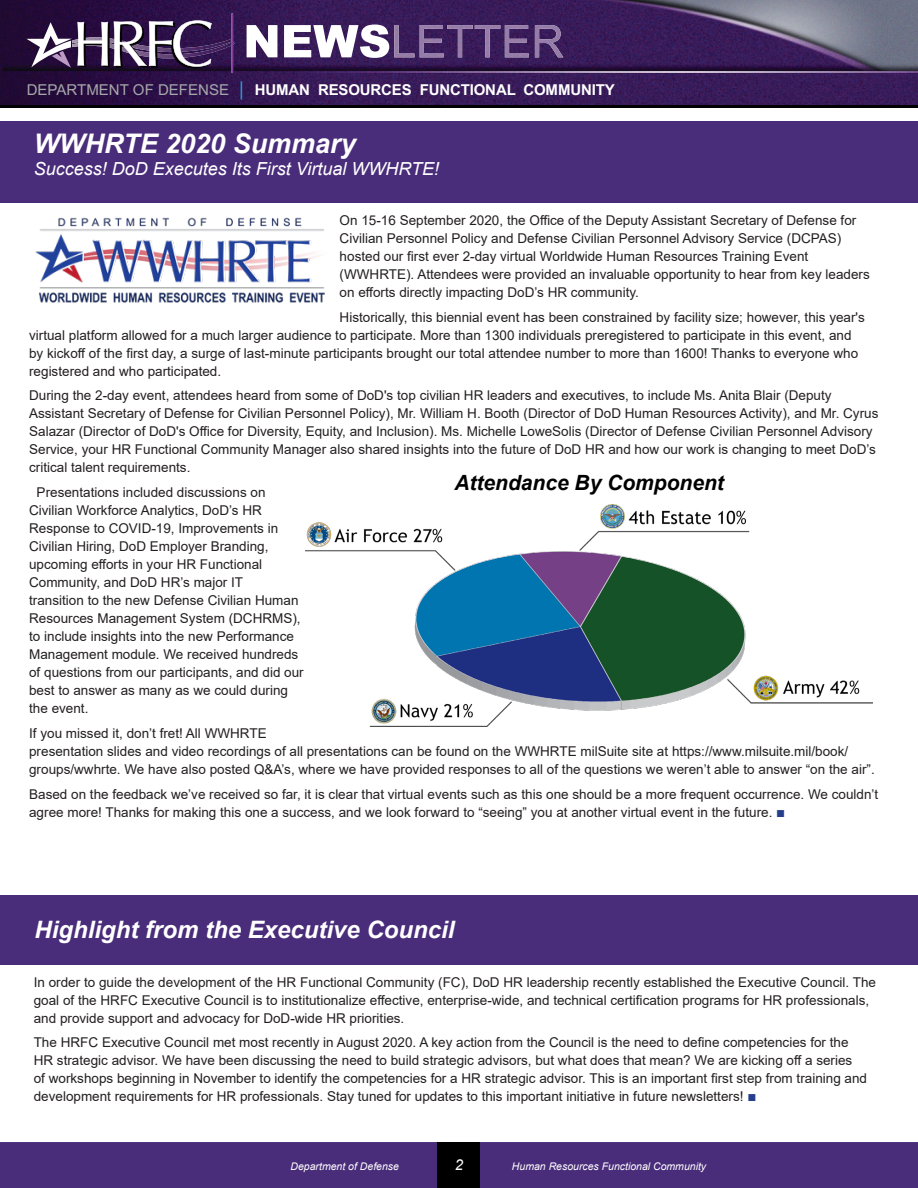
<style>
.page{position:relative;width:918px;height:1188px;background:#fff}
.page>*{position:absolute;margin:0;border:0;box-sizing:border-box;transform-origin:0 0}
.t1{font:italic 700 27px "Arial";color:#fff}
.t2{font:italic 700 24px "Arial";color:#fff}
.t3{font:italic 700 21px "Arial";color:#000}
.t4{font:italic 18px "Arial";color:#fff}
.t5{font:700 15px "Arial";letter-spacing:-.01em;color:#fff}
.t6{font:italic 15px "Arial";color:#fff}
.Body{font:13.5px/18px "Arial";color:#231f20}
.t7{font:italic 10.5px "Arial";color:#fff}
.s1{font-weight:400;color:#a5a8ab}
.s2{font-weight:400;font-style:italic;color:#24a8e0}
.s3{font-family:"Century Gothic";font-size:15px;color:#253f8e}
</style>
<div class="page">
<img style="left:0;top:0;width:918px;height:105px">
<hr style="left:232px;top:13px;width:1px;height:60px;background:#7f3f97">
<svg style="left:247px;top:25px;width:30px;height:32px"></svg>
<svg style="left:284px;top:25px;width:105px;height:33px"></svg>
<img style="left:394px;top:25px;width:20px;height:32px">
<img style="left:420px;top:25px;width:24px;height:32px">
<img style="left:447px;top:25px;width:26px;height:32px">
<img style="left:475px;top:25px;width:25px;height:32px">
<img style="left:505px;top:25px;width:24px;height:32px">
<img style="left:535px;top:25px;width:28px;height:32px">
<img style="left:72px;top:42px;width:163px;height:16px">
<img style="left:72px;top:37px;width:160px;height:15px">
<svg style="left:26px;top:22px;width:46px;height:46px"></svg>
<svg style="left:78px;top:20px;width:134px;height:48px"></svg>
<hr style="left:0;top:105px;width:918px;height:3px;background:#000">
<div style="left:0;top:1142px;width:918px;height:46px;background:#492c7a"></div>
<div style="left:438px;top:1143px;width:42px;height:45px;background:#000"></div>
<div style="left:0;top:122px;width:918px;height:81px;background:#492c7a"></div>
<div style="left:1px;top:895px;width:917px;height:70px;background:#492c7a"></div>
<img style="left:35px;top:217px;width:290px;height:86px">
<img style="left:306px;top:504px;width:567px;height:223px">
<p class="t5" style="left:27px;top:80px;width:589px"><span class="s1">DEPARTMENT OF DEFENSE</span> <span class="s2">│</span> HUMAN RESOURCES FUNCTIONAL COMMUNITY</p>
<p class="t1" style="left:34px;top:126px;width:324px">WWHRTE 2020 Summary</p>
<p class="t4" style="left:34px;top:157px;width:407px">Success! DoD Executes Its First Virtual WWHRTE!</p>
<p class="Body" style="left:340px;top:211px;width:532px">On 15-16 September 2020, the Office of the Deputy Assistant Secretary of Defense for Civilian Personnel Policy and Defense Civilian Personnel Advisory Service (DCPAS) hosted our first ever 2-day virtual Worldwide Human Resources Training Event (WWHRTE). Attendees were provided an invaluable opportunity to hear from key leaders on efforts directly impacting DoD’s HR community.</p>
<p class="Body" style="left:29px;top:308px;width:837px;text-indent:311px">Historically, this biennial event has been constrained by facility size; however, this year's virtual platform allowed for a much larger audience to participate. More than 1300 individuals preregistered to participate in this event, and by kickoff of the first day, a surge of last-minute participants brought our total attendee number to more than 1600! Thanks to everyone who registered and who participated.</p>
<p class="Body" style="left:29px;top:387px;width:851px">During the 2-day event, attendees heard from some of DoD's top civilian HR leaders and executives, to include Ms. Anita Blair (Deputy Assistant Secretary of Defense for Civilian Personnel Policy), Mr. William H. Booth (Director of DoD Human Resources Activity), and Mr. Cyrus Salazar (Director of DoD's Office for Diversity, Equity, and Inclusion). Ms. Michelle LoweSolis (Director of Defense Civilian Personnel Advisory Service, your HR Functional Community Manager also shared insights into the future of DoD HR and how our work is changing to meet DoD’s critical talent requirements.</p>
<p class="Body" style="left:29px;top:483px;width:276px;text-indent:8px">Presentations included discussions on Civilian Workforce Analytics, DoD’s HR Response to COVID-19, Improvements in Civilian Hiring, DoD Employer Branding, upcoming efforts in your HR Functional Community, and DoD HR’s major IT<br>transition to the new Defense Civilian Human Resources Management System (DCHRMS), to include insights into the new Performance Management module. We received hundreds of questions from our participants, and did our best to answer as many as we could during the event.</p>
<p class="Body" style="left:29px;top:724px;width:847px">If you missed it, don’t fret! All WWHRTE<br>presentation slides and video recordings of all presentations can be found on the WWHRTE milSuite site at https://www.milsuite.mil/book/ groups/wwhrte. We have also posted Q&amp;A’s, where we have provided responses to all of the questions we weren’t able to answer “on the air”.</p>
<p class="Body" style="left:29px;top:785px;width:851px">Based on the feedback we’ve received so far, it is clear that virtual events such as this one should be a more frequent occurrence. We couldn’t agree more! Thanks for making this one a success, and we look forward to “seeing” you at another virtual event in the future. <span class="s3">■</span></p>
<p class="t3" style="left:454px;top:469px;width:271px">Attendance By Component</p>
<p class="t2" style="left:34px;top:913px;width:422px">Highlight from the Executive Council</p>
<p class="Body" style="left:34px;top:973px;width:844px">In order to guide the development of the HR Functional Community (FC), DoD HR leadership recently established the Executive Council. The goal of the HRFC Executive Council is to institutionalize effective, enterprise-wide, and technical certification programs for HR professionals, and provide support and advocacy for DoD-wide HR priorities.</p>
<p class="Body" style="left:34px;top:1034px;width:835px">The HRFC Executive Council met most recently in August 2020. A key action from the Council is the need to define competencies for the HR strategic advisor. We have been discussing the need to build strategic advisors, but what does that mean? We are kicking off a series<br>of workshops beginning in November to identify the competencies for a HR strategic advisor. This is an important first step from training and development requirements for HR professionals. Stay tuned for updates to this important initiative in future newsletters! <span class="s3">■</span></p>
<p class="t7" style="left:291px;top:1159px;width:110px">Department of Defense</p>
<p class="t6" style="left:455px;top:1155px;width:10px">2</p>
<p class="t7" style="left:512px;top:1159px;width:196px">Human Resources Functional Community</p>
</div>
